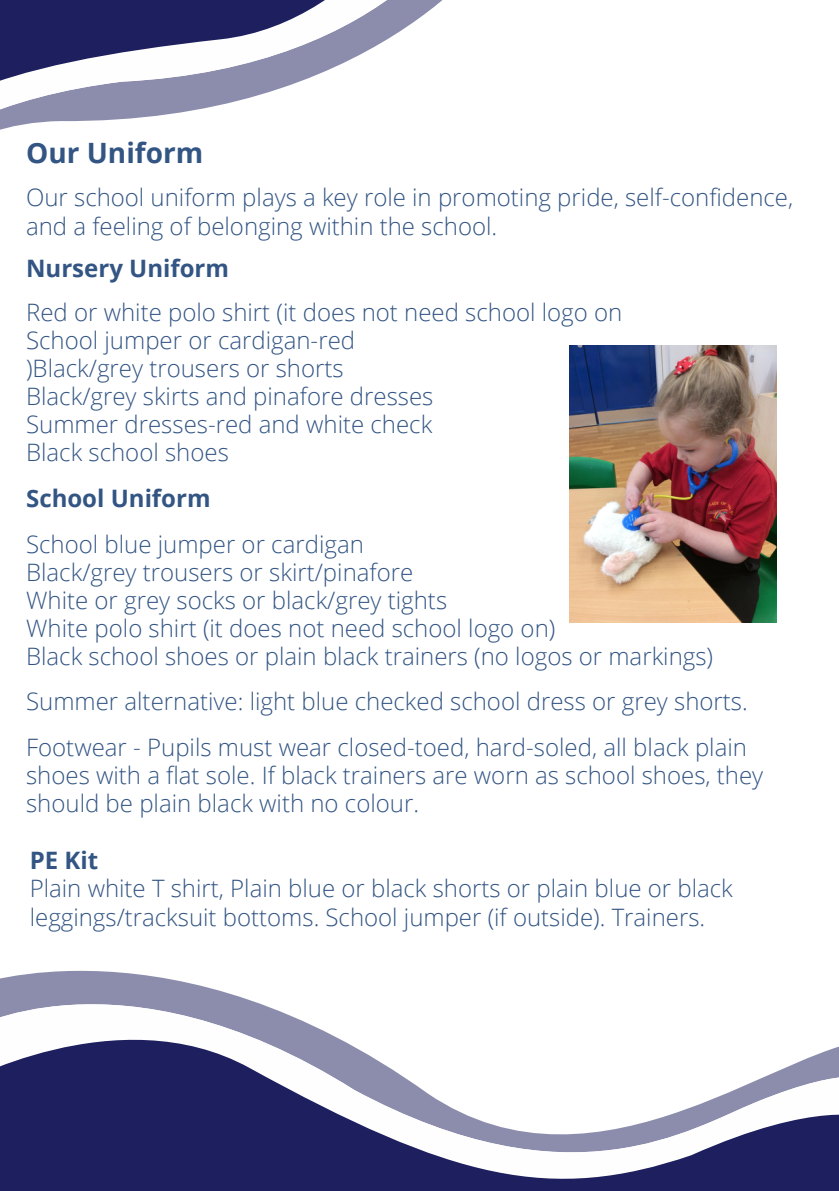
<style>
.page{position:relative;width:839px;height:1191px;background:#fff}
.page>*{position:absolute;margin:0;border:0;box-sizing:border-box;transform-origin:0 0}
.t1{font:700 28px "Open Sans";color:#335584}
.t2{font:300 24px/28px "Open Sans";color:#335584}
.t3{font:700 24px "Open Sans";color:#335584}
</style>
<div class="page">
<svg style="left:0;top:970px;width:237px;height:26px;fill:#8c8dad"></svg>
<svg style="left:0;top:996px;width:838px;height:195px"></svg>
<svg style="left:0;top:0;width:443px;height:130px"></svg>
<img style="left:569px;top:345px;width:207px;height:278px">
<p class="t1" style="left:26px;top:134px;width:179px">Our Uniform</p>
<p class="t2" style="left:26px;top:183px;width:768px">Our school uniform plays a key role in promoting pride, self-confidence, and a feeling of belonging within the school.</p>
<p class="t3" style="left:26px;top:251px;width:204px">Nursery Uniform</p>
<p class="t2" style="left:26px;top:298px;width:597px">Red or white polo shirt (it does not need school logo on School jumper or cardigan-red<br>)Black/grey trousers or shorts<br>Black/grey skirts and pinafore dresses<br>Summer dresses-red and white check<br>Black school shoes</p>
<p class="t3" style="left:26px;top:481px;width:186px">School Uniform</p>
<p class="t2" style="left:26px;top:530px;width:688px">School blue jumper or cardigan<br>Black/grey trousers or skirt/pinafore<br>White or grey socks or black/grey tights<br>White polo shirt (it does not need school logo on)<br>Black school shoes or plain black trainers (no logos or markings)</p>
<p class="t2" style="left:26px;top:677px;width:723px;line-height:46.6px">Summer alternative: light blue checked school dress or grey shorts.<br>Footwear - Pupils must wear closed-toed, hard-soled, all black plain</p>
<p class="t2" style="left:26px;top:761px;width:738px">shoes with a flat sole. If black trainers are worn as school shoes, they should be plain black with no colour.</p>
<p class="t3" style="left:30px;top:843px;width:70px">PE Kit</p>
<p class="t2" style="left:30px;top:874px;width:704px">Plain white T shirt, Plain blue or black shorts or plain blue or black leggings/tracksuit bottoms. School jumper (if outside). Trainers.</p>
</div>
